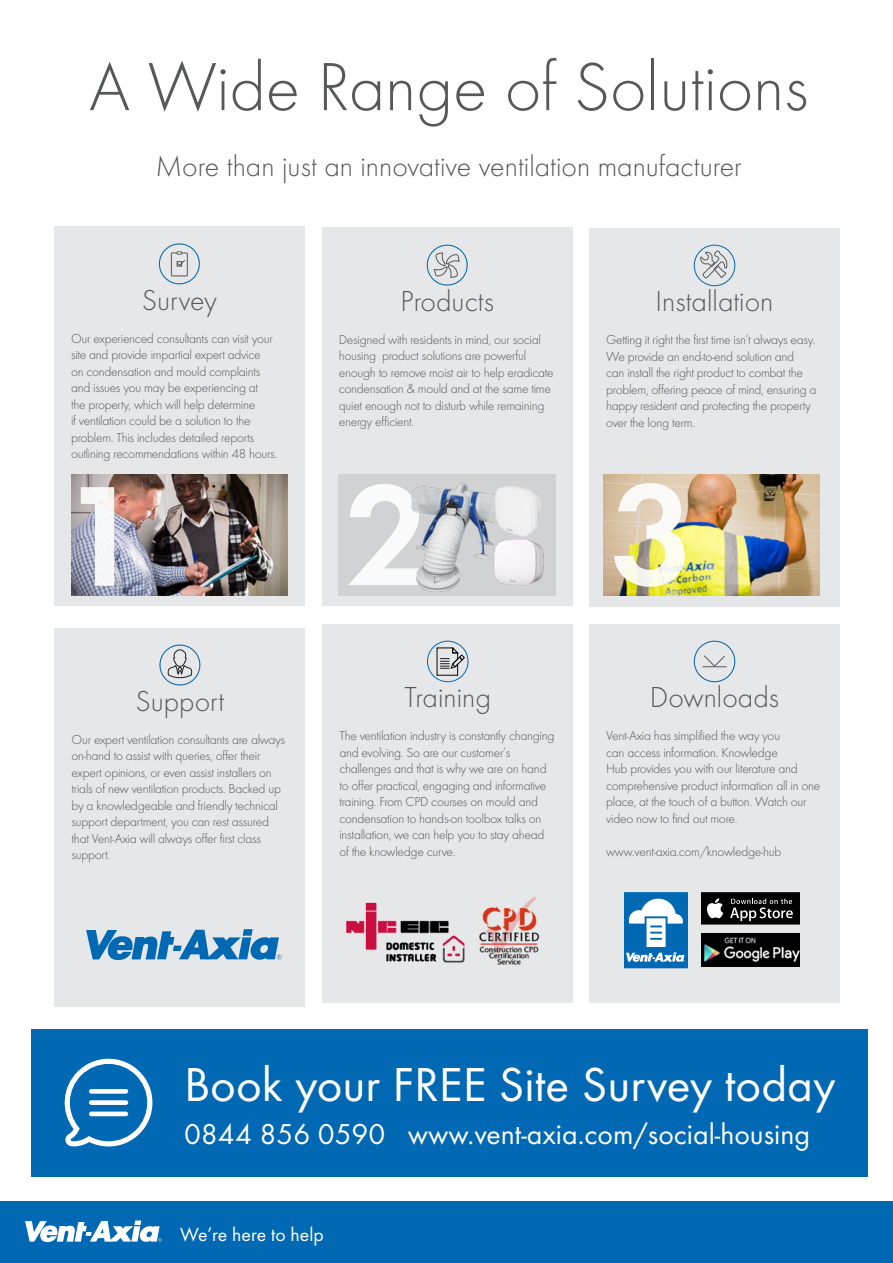
<style>
.page{position:relative;width:893px;height:1263px;background:#fff}
.page>*{position:absolute;margin:0;border:0;box-sizing:border-box;transform-origin:0 0}
.t1{font:600 147.9px "Futura T";color:#fff}
.t2{font:300 70.5px "Futura T";color:#57585a}
.t3{font:49.5px "Futura T";color:#fff}
.t4{font:300 30px "Futura T";color:#57585a}
.t5{font:29.85px "Futura T";color:#fff}
.t6{font:19.8px "Futura T";color:#fff}
.t7{font:300 13.5px/16.5px "Futura T";letter-spacing:-.02em;color:#57585a}
</style>
<div class="page">
<div style="left:0;top:1201px;width:893px;height:62px;background:#0168b3"></div>
<svg style="left:25px;top:1220px;width:137px;height:22px"></svg>
<div style="left:589px;top:624px;width:251px;height:378px;background:#e6e7e9"></div>
<svg style="left:694px;top:641px;width:41px;height:41px"></svg>
<div style="left:694px;top:641px;width:41px;height:41px;border:1px solid #0168b3;border-radius:50%"></div>
<div style="left:589px;top:228px;width:251px;height:378px;background:#e6e7e9"></div>
<svg style="left:694px;top:245px;width:41px;height:41px"></svg>
<div style="left:694px;top:245px;width:41px;height:41px;border:1px solid #0168b3;border-radius:50%"></div>
<div style="left:32px;top:1029px;width:836px;height:147px;background:#0168b3"></div>
<svg style="left:64px;top:1059px;width:88px;height:87px"></svg>
<div style="left:89px;top:1089px;width:39px;height:5px;background:#fff;border-radius:2px"></div>
<div style="left:89px;top:1100px;width:39px;height:5px;background:#fff;border-radius:2px"></div>
<div style="left:89px;top:1111px;width:39px;height:5px;background:#fff;border-radius:2px"></div>
<div style="left:322px;top:624px;width:251px;height:378px;background:#e6e7e9"></div>
<svg style="left:427px;top:641px;width:41px;height:41px"></svg>
<div style="left:427px;top:641px;width:41px;height:41px;border:1px solid #0168b3;border-radius:50%"></div>
<img style="left:479px;top:896px;width:61px;height:69px">
<img style="left:346px;top:902px;width:119px;height:61px">
<svg style="left:624px;top:892px;width:63px;height:76px;background:#5399cb"></svg>
<img style="left:701px;top:934px;width:99px;height:32px">
<svg style="left:701px;top:892px;width:98px;height:32px;background:#2d2d2d"></svg>
<div style="left:54px;top:227px;width:251px;height:379px;background:#e6e7e9"></div>
<svg style="left:159px;top:244px;width:39px;height:40px"></svg>
<div style="left:159px;top:244px;width:41px;height:40px;border:1px solid #0168b3;border-radius:50%"></div>
<div style="left:55px;top:628px;width:250px;height:378px;background:#e6e7e9"></div>
<svg style="left:160px;top:645px;width:40px;height:40px"></svg>
<div style="left:160px;top:645px;width:40px;height:40px;border:1px solid #0168b3;border-radius:50%"></div>
<div style="left:322px;top:228px;width:251px;height:378px;background:#e6e7e9"></div>
<svg style="left:427px;top:245px;width:40px;height:40px"></svg>
<div style="left:427px;top:245px;width:40px;height:40px;border:1px solid #0168b3;border-radius:50%"></div>
<svg style="left:86px;top:929px;width:196px;height:31px"></svg>
<img style="left:72px;top:474px;width:216px;height:122px">
<img style="left:604px;top:474px;width:216px;height:122px">
<div style="left:338px;top:474px;width:218px;height:122px;background:#d1d2d4"></div>
<img style="left:514px;top:539px;width:30px;height:47px">
<img style="left:411px;top:482px;width:103px;height:110px">
<img style="left:493px;top:483px;width:48px;height:54px">
<p class="t2" style="left:89px;top:46px;width:721px">A Wide Range of Solutions</p>
<p class="t4" style="left:155px;top:149px;width:588px">More than just an innovative ventilation manufacturer</p>
<p class="t4" style="left:142px;top:282px;width:77px">Survey</p>
<p class="t7" style="left:71px;top:330px;width:208px">Our experienced consultants can visit your site and provide impartial expert advice<br>on condensation and mould complaints and issues you may be experiencing at<br>the property, which will help determine<br>if ventilation could be a solution to the problem. This includes detailed reports outlining recommendations within 48 hours.</p>
<p class="t4" style="left:400px;top:283px;width:95px">Products</p>
<p class="t7" style="left:339px;top:331px;width:216px">Designed with residents in mind, our social housing product solutions are powerful enough to remove moist air to help eradicate condensation &amp; mould and at the same time quiet enough not to disturb while remaining energy efficient.</p>
<p class="t4" style="left:656px;top:284px;width:119px">Installation</p>
<p class="t7" style="left:606px;top:332px;width:212px">Getting it right the first time isn’t always easy.<br>We provide an end-to-end solution and<br>can install the right product to combat the problem, offering peace of mind, ensuring a happy resident and protecting the property over the long term.</p>
<h1 class="t1" style="left:61px;top:449px;width:85px">1</h1>
<h1 class="t1" style="left:346px;top:448px;width:350px">2 3</h1>
<p class="t4" style="left:135px;top:683px;width:91px">Support</p>
<p class="t7" style="left:72px;top:731px;width:215px">Our expert ventilation consultants are always on-hand to assist with queries, offer their expert opinions, or even assist installers on trials of new ventilation products. Backed up by a knowledgeable and friendly technical support department, you can rest assured that Vent-Axia will always offer first class support.</p>
<p class="t4" style="left:404px;top:680px;width:88px">Training</p>
<p class="t7" style="left:339px;top:728px;width:217px">The ventilation industry is constantly changing and evolving. So are our customer’s challenges and that is why we are on hand to offer practical, engaging and informative training. From CPD courses on mould and condensation to hands-on toolbox talks on installation, we can help you to stay ahead of the knowledge curve.</p>
<p class="t4" style="left:650px;top:680px;width:131px">Downloads</p>
<p class="t7" style="left:606px;top:728px;width:216px">Vent-Axia has simplified the way you<br>can access information. Knowledge<br>Hub provides you with our literature and comprehensive product information all in one place, at the touch of a button. Watch our video now to find out more.</p>
<p class="t7" style="left:606px;top:843px;width:177px">www.vent-axia.com/knowledge-hub</p>
<p class="t3" style="left:184px;top:1055px;width:653px">Book your FREE Site Survey today</p>
<p class="t5" style="left:184px;top:1116px;width:628px">0844 856 0590 www.vent-axia.com/social-housing</p>
<h3 class="t6" style="left:180px;top:1223px;width:145px">We’re here to help</h3>
</div>
